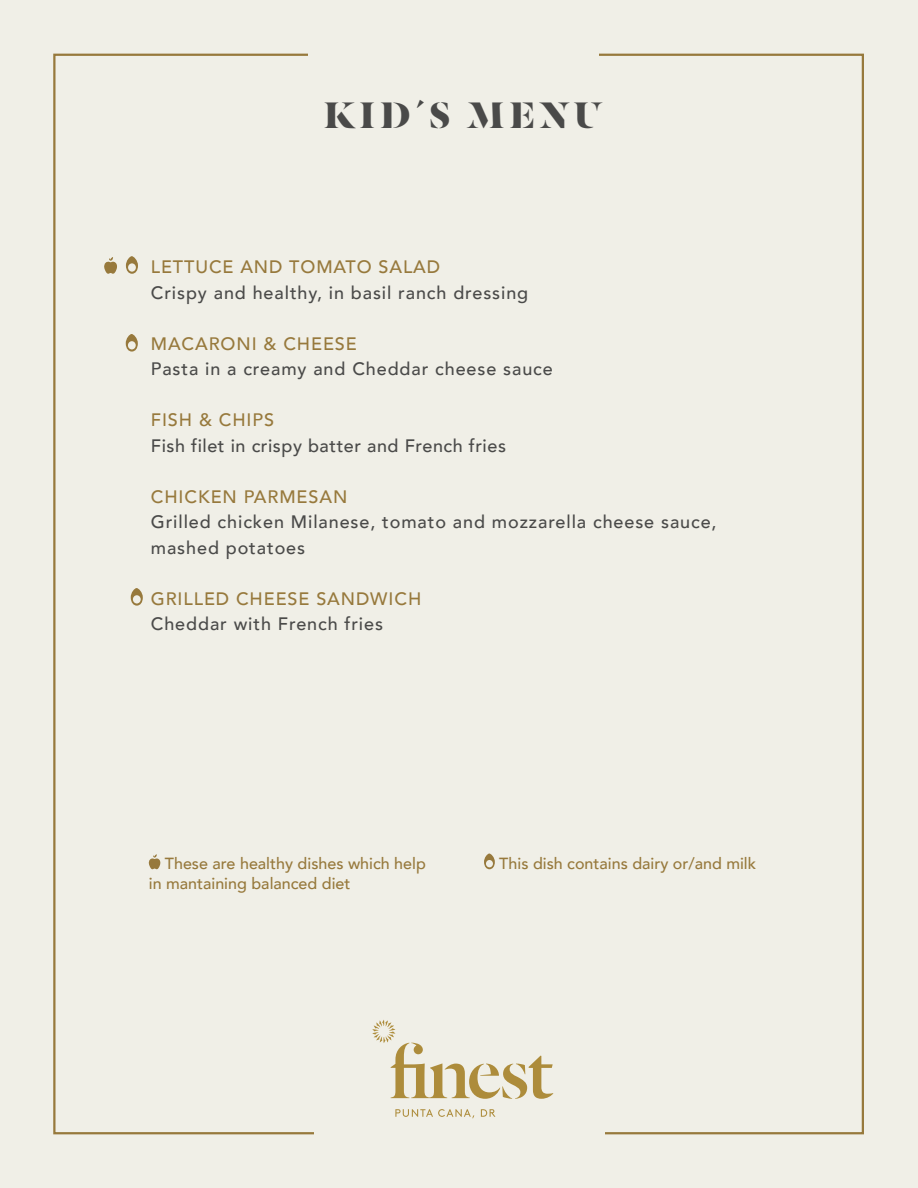
<style>
.page{position:relative;width:918px;height:1188px;background:#f0efe7}
.page>*{position:absolute;margin:0;border:0;box-sizing:border-box;transform-origin:0 0}
.t1{font:700 40.5px "Dala Floda";letter-spacing:.125em;color:#4a4a49}
.t2{font:500 18px/25.5px "Avenir";letter-spacing:.05em;color:#4a4a49}
.t3{font:500 18px "Avenir";letter-spacing:.05em;color:#97793c}
.t4{font:500 18px "Avenir";letter-spacing:.03em;color:#4a4a49}
.t5{font:500 16.05px/19.4px "Avenir";color:#97793c}
</style>
<div class="page">
<svg style="left:149px;top:854px;width:11px;height:15px"></svg>
<svg style="left:484px;top:854px;width:11px;height:15px"></svg>
<svg style="left:104px;top:257px;width:13px;height:17px"></svg>
<svg style="left:126px;top:256px;width:12px;height:18px"></svg>
<svg style="left:131px;top:588px;width:12px;height:18px"></svg>
<svg style="left:372px;top:1020px;width:181px;height:79px"></svg>
<svg style="left:395px;top:1109px;width:79px;height:9px"></svg>
<svg style="left:481px;top:1109px;width:14px;height:8px"></svg>
<svg style="left:126px;top:334px;width:12px;height:18px"></svg>
<h1 class="t1" style="left:324px;top:88px;width:280px">KID´S MENU</h1>
<p class="t3" style="left:151px;top:251px;width:291px">LETTUCE AND TOMATO SALAD</p>
<p class="t2" style="left:151px;top:279px;width:379px">Crispy and healthy, in basil ranch dressing</p>
<p class="t3" style="left:151px;top:328px;width:208px">MACARONI &amp; CHEESE</p>
<p class="t2" style="left:151px;top:355px;width:404px">Pasta in a creamy and Cheddar cheese sauce</p>
<p class="t3" style="left:151px;top:404px;width:125px">FISH &amp; CHIPS</p>
<p class="t4" style="left:151px;top:430px;width:357px">Fish filet in crispy batter and French fries</p>
<p class="t3" style="left:151px;top:481px;width:198px">CHICKEN PARMESAN</p>
<p class="t2" style="left:151px;top:508px;width:567px">Grilled chicken Milanese, tomato and mozzarella cheese sauce, mashed potatoes</p>
<p class="t3" style="left:151px;top:583px;width:272px">GRILLED CHEESE SANDWICH</p>
<p class="t2" style="left:151px;top:610px;width:234px">Cheddar with French fries</p>
<p class="t5" style="left:149px;top:853px;width:279px;text-indent:16px">These are healthy dishes which help in mantaining balanced diet</p>
<p class="t5" style="left:499px;top:853px;width:258px">This dish contains dairy or/and milk</p>
</div>
